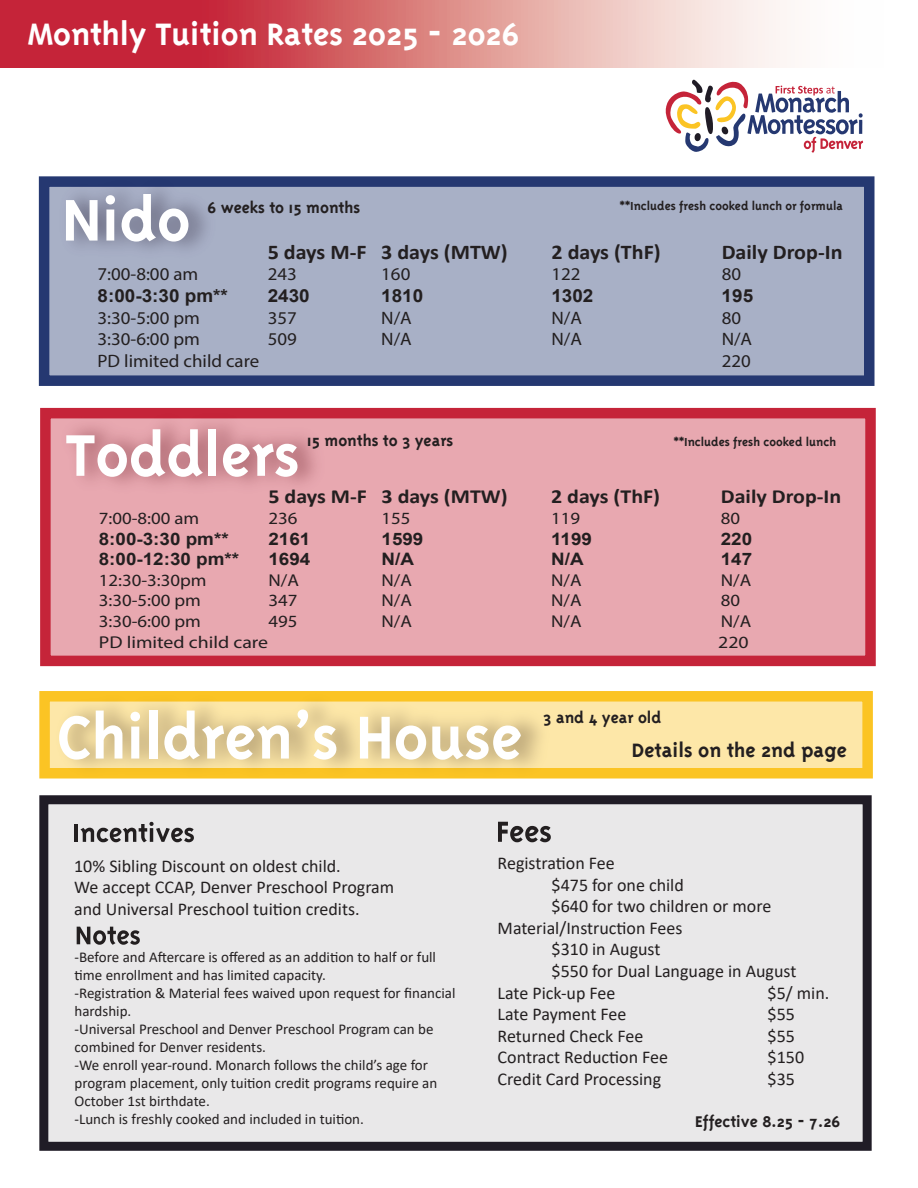
<style>
.page{position:relative;width:918px;height:1188px;background:#fff}
.page>*{position:absolute;margin:0;border:0;box-sizing:border-box;transform-origin:0 0}
.t1{font:700 36px "Triplex";color:#fff}
.t2{font:700 22.5px "Triplex";color:#231f20}
.t3{font:700 21px "Calibri";color:#231f20;scale:1.05 1}
.t4{font:700 20.1px "Calibri";color:#231f20;scale:1.1 1}
.t5{font:18px/21.6px "Calibri";color:#231f20}
.t6{font:18px "Myriad Pro";color:#231f20;scale:1.05 1}
.t7{font:700 18px "Triplex";color:#231f20}
.t8{font:700 18px "Arial";color:#231f20;scale:1.05 1}
.t9{font:17.1px "Myriad Pro";color:#231f20;scale:1.1 1}
.t10{font:700 17.1px "Arial";color:#231f20;scale:1.1 1}
.t11{font:17.1px "Myriad Pro";color:#231f20;scale:1.15 1}
.t12{font:15px/18px "Calibri";color:#231f20}
.t13{font:700 13.5px "Triplex";color:#231f20}
</style>
<div class="page">
<svg style="left:0;top:0;width:787px;height:68px;background:#da7a7f"></svg>
<svg style="left:666px;top:80px;width:197px;height:73px"></svg>
<div style="left:47px;top:181px;width:824px;height:198px;background:#a8b0c6"></div>
<div style="left:44px;top:699px;width:824px;height:76px;background:#fde7a8"></div>
<div style="left:45px;top:416px;width:821px;height:242px;background:#e8a8b0"></div>
<div style="left:40px;top:408px;width:836px;height:258px;border:10px solid #c52439"></div>
<div style="left:39px;top:691px;width:834px;height:88px;border:10px solid #fbc424"></div>
<img style="left:55px;top:407px;width:276px;height:77px">
<svg style="left:66px;top:429px;width:137px;height:48px"></svg>
<div style="left:208px;top:429px;width:8px;height:47px;background:#fff"></div>
<svg style="left:223px;top:444px;width:75px;height:33px;background:#e5c6ca"></svg>
<div style="left:39px;top:176px;width:836px;height:210px;border:10px solid #253871"></div>
<img style="left:54px;top:176px;width:168px;height:73px">
<svg style="left:66px;top:200px;width:32px;height:41px"></svg>
<svg style="left:106px;top:195px;width:9px;height:46px"></svg>
<svg style="left:122px;top:194px;width:66px;height:48px"></svg>
<div style="left:46px;top:800px;width:820px;height:346px;background:#e9e8e9"></div>
<div style="left:39px;top:795px;width:833px;height:356px;border:9px solid #201c26"></div>
<svg style="left:498px;top:822px;width:53px;height:20px"></svg>
<hr style="left:74px;top:824px;width:4px;height:18px;background:#231f20">
<svg style="left:80px;top:822px;width:114px;height:20px"></svg>
<svg style="left:77px;top:927px;width:63px;height:18px"></svg>
<img style="left:50px;top:691px;width:507px;height:88px">
<svg style="left:59px;top:716px;width:31px;height:44px"></svg>
<svg style="left:96px;top:711px;width:26px;height:48px"></svg>
<svg style="left:130px;top:712px;width:10px;height:47px"></svg>
<div style="left:149px;top:711px;width:9px;height:48px;background:#fff"></div>
<svg style="left:164px;top:711px;width:125px;height:49px"></svg>
<svg style="left:297px;top:709px;width:39px;height:51px"></svg>
<svg style="left:360px;top:717px;width:30px;height:42px"></svg>
<svg style="left:396px;top:726px;width:30px;height:34px"></svg>
<svg style="left:432px;top:726px;width:89px;height:34px;background:#ede3ca"></svg>
<h1 class="t1" style="left:28px;top:14px;width:493px">Monthly Tuition Rates 2025 - 2026</h1>
<p class="t7" style="left:208px;top:197px;width:154px">6 weeks to 15 months</p>
<p class="t13" style="left:620px;top:198px;width:225px">**Includes fresh cooked lunch or formula</p>
<h3 class="t3" style="left:268px;top:237px;width:230px">5 days M-F 3 days (MTW)</h3>
<h3 class="t3" style="left:551px;top:237px;width:106px">2 days (ThF)</h3>
<h3 class="t3" style="left:722px;top:237px;width:117px">Daily Drop-In</h3>
<p class="t6" style="left:98px;top:263px;width:97px">7:00-8:00 am</p>
<p class="t6" style="left:268px;top:263px;width:29px">243</p>
<p class="t6" style="left:381px;top:263px;width:29px">160</p>
<p class="t6" style="left:551px;top:263px;width:29px">122</p>
<p class="t6" style="left:722px;top:263px;width:20px">80</p>
<p class="t8" style="left:98px;top:283px;width:126px">8:00-3:30 pm**</p>
<p class="t8" style="left:268px;top:283px;width:42px">2430</p>
<p class="t8" style="left:381px;top:283px;width:42px">1810</p>
<p class="t8" style="left:551px;top:283px;width:42px">1302</p>
<p class="t8" style="left:722px;top:283px;width:32px">195</p>
<p class="t6" style="left:98px;top:306px;width:99px">3:30-5:00 pm</p>
<p class="t6" style="left:268px;top:306px;width:29px">357</p>
<p class="t6" style="left:381px;top:306px;width:31px">N/A</p>
<p class="t6" style="left:551px;top:306px;width:31px">N/A</p>
<p class="t6" style="left:722px;top:306px;width:20px">80</p>
<p class="t6" style="left:98px;top:328px;width:99px">3:30-6:00 pm</p>
<p class="t6" style="left:268px;top:328px;width:29px">509</p>
<p class="t6" style="left:381px;top:328px;width:31px">N/A</p>
<p class="t6" style="left:551px;top:328px;width:31px">N/A</p>
<p class="t6" style="left:722px;top:328px;width:31px">N/A</p>
<p class="t6" style="left:98px;top:350px;width:155px">PD limited child care</p>
<p class="t6" style="left:722px;top:350px;width:29px">220</p>
<p class="t7" style="left:307px;top:430px;width:148px">15 months to 3 years</p>
<p class="t13" style="left:674px;top:434px;width:164px">**Includes fresh cooked lunch</p>
<h3 class="t4" style="left:268px;top:483px;width:219px">5 days M-F 3 days (MTW)</h3>
<h3 class="t4" style="left:551px;top:483px;width:101px">2 days (ThF)</h3>
<h3 class="t4" style="left:721px;top:483px;width:111px">Daily Drop-In</h3>
<p class="t9" style="left:99px;top:508px;width:93px">7:00-8:00 am</p>
<p class="t9" style="left:268px;top:508px;width:28px">236</p>
<p class="t9" style="left:382px;top:508px;width:28px">155</p>
<p class="t9" style="left:551px;top:508px;width:28px">119</p>
<p class="t9" style="left:721px;top:508px;width:19px">80</p>
<p class="t10" style="left:99px;top:527px;width:120px">8:00-3:30 pm**</p>
<p class="t10" style="left:268px;top:527px;width:40px">2161</p>
<p class="t10" style="left:382px;top:527px;width:40px">1599</p>
<p class="t10" style="left:551px;top:527px;width:39px">1199</p>
<p class="t10" style="left:721px;top:527px;width:30px">220</p>
<p class="t10" style="left:99px;top:547px;width:129px">8:00-12:30 pm**</p>
<p class="t10" style="left:268px;top:547px;width:40px">1694</p>
<p class="t10" style="left:382px;top:547px;width:31px">N/A</p>
<p class="t10" style="left:551px;top:547px;width:31px">N/A</p>
<p class="t10" style="left:721px;top:547px;width:30px">147</p>
<p class="t9" style="left:99px;top:570px;width:99px">12:30-3:30pm</p>
<p class="t9" style="left:268px;top:570px;width:29px">N/A</p>
<p class="t9" style="left:382px;top:570px;width:29px">N/A</p>
<p class="t9" style="left:551px;top:570px;width:29px">N/A</p>
<p class="t9" style="left:721px;top:570px;width:29px">N/A</p>
<p class="t9" style="left:99px;top:590px;width:94px">3:30-5:00 pm</p>
<p class="t9" style="left:268px;top:590px;width:28px">347</p>
<p class="t9" style="left:382px;top:590px;width:29px">N/A</p>
<p class="t9" style="left:551px;top:590px;width:29px">N/A</p>
<p class="t9" style="left:721px;top:590px;width:19px">80</p>
<p class="t9" style="left:99px;top:611px;width:94px">3:30-6:00 pm</p>
<p class="t9" style="left:268px;top:611px;width:28px">495</p>
<p class="t9" style="left:382px;top:611px;width:29px">N/A</p>
<p class="t9" style="left:551px;top:611px;width:29px">N/A</p>
<p class="t9" style="left:721px;top:611px;width:29px">N/A</p>
<p class="t11" style="left:99px;top:631px;width:149px">PD limited child care</p>
<p class="t11" style="left:718px;top:631px;width:28px">220</p>
<p class="t5" style="left:74px;top:855px;width:322px">10% Sibling Discount on oldest child.<br>We accept CCAP, Denver Preschool Program and Universal Preschool tuition credits.</p>
<p class="t12" style="left:75px;top:948px;width:382px">-Before and Aftercare is offered as an addition to half or full time enrollment and has limited capacity.<br>-Registration &amp; Material fees waived upon request for financial hardship.<br>-Universal Preschool and Denver Preschool Program can be combined for Denver residents.<br>-We enroll year-round. Monarch follows the child’s age for program placement, only tuition credit programs require an October 1st birthdate.<br>-Lunch is freshly cooked and included in tuition.</p>
<p class="t7" style="left:543px;top:707px;width:120px">3 and 4 year old</p>
<h2 class="t2" style="left:632px;top:737px;width:217px">Details on the 2nd page</h2>
<p class="t5" style="left:498px;top:852px;width:119px">Registration Fee</p>
<p class="t5" style="left:552px;top:873px;width:134px">$475 for one child</p>
<p class="t5" style="left:552px;top:895px;width:221px">$640 for two children or more</p>
<p class="t5" style="left:498px;top:917px;width:186px">Material/Instruction Fees</p>
<p class="t5" style="left:552px;top:938px;width:110px">$310 in August</p>
<p class="t5" style="left:552px;top:960px;width:246px">$550 for Dual Language in August</p>
<p class="t5" style="left:498px;top:981px;width:119px">Late Pick-up Fee</p>
<p class="t5" style="left:768px;top:981px;width:63px">$5/ min.</p>
<p class="t5" style="left:498px;top:1003px;width:130px">Late Payment Fee</p>
<p class="t5" style="left:768px;top:1003px;width:29px">$55</p>
<p class="t5" style="left:498px;top:1025px;width:147px">Returned Check Fee</p>
<p class="t5" style="left:768px;top:1025px;width:29px">$55</p>
<p class="t5" style="left:498px;top:1046px;width:172px">Contract Reduction Fee</p>
<p class="t5" style="left:768px;top:1046px;width:38px">$150</p>
<p class="t5" style="left:498px;top:1068px;width:165px">Credit Card Processing</p>
<p class="t5" style="left:768px;top:1068px;width:29px">$35</p>
<p class="t7" style="left:695px;top:1111px;width:147px">|Effective 8.25 - 7.26</p>
</div>
